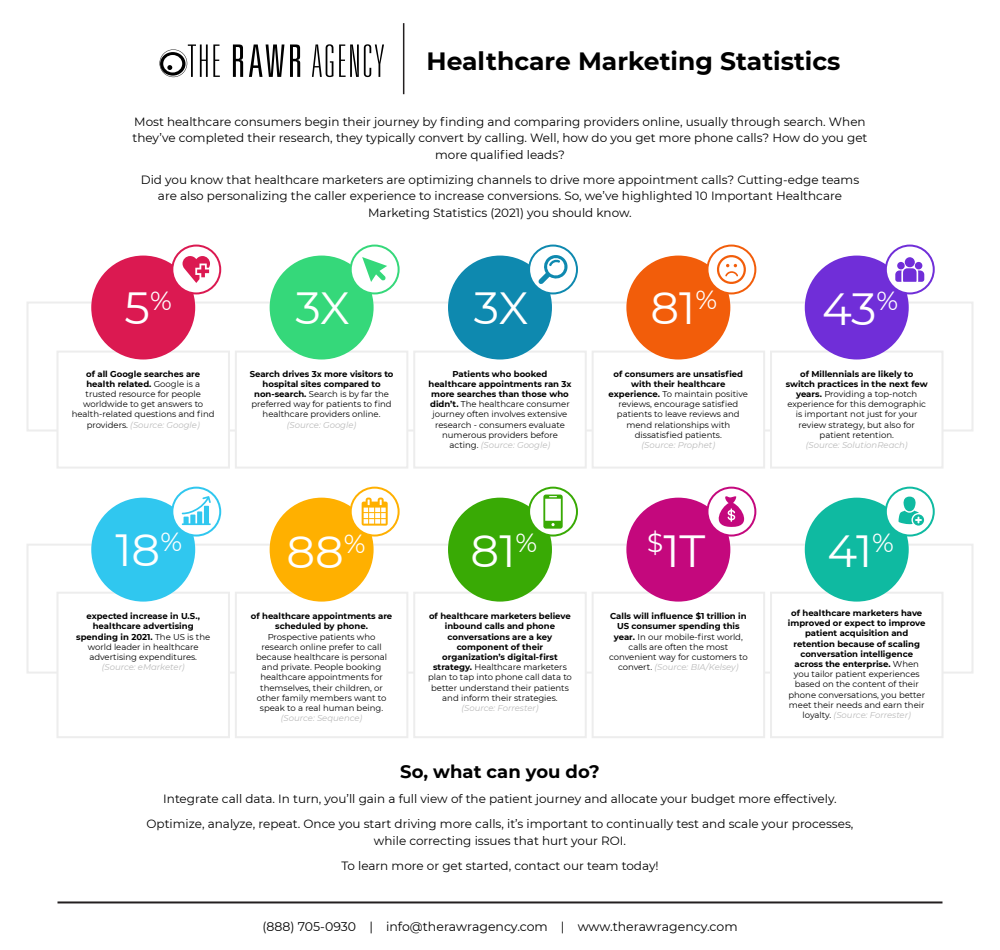
<style>
.page{position:relative;width:1000px;height:950px;background:#fff}
.page>*{position:absolute;margin:0;border:0;box-sizing:border-box;transform-origin:0 0}
.t1{font:45px "Montserrat";color:#fff}
.t2{font:700 25px "Montserrat";color:#000}
.t3{font:700 18px "Montserrat";color:#000}
.t4{font:12.5px "Montserrat";color:#000}
.t5{font:12px/16.5px "Montserrat";color:#000;text-align:center}
.t6{font:8.5px/10.2px "Montserrat";color:#000;text-align:center}
.t7{font:700 8.5px/10.2px "Montserrat";color:#000;text-align:center}
.t8{font:italic 8.5px "Montserrat";color:#bababa}
.s1{font-weight:700}
.s2{font-style:italic;color:#bababa}
.s3{font-weight:400}
.s4{font-weight:400;font-style:italic;color:#bababa}
</style>
<div class="page">
<div style="left:56px;top:351px;width:174px;height:118px;background:#fff;border:2px solid #ededed"></div>
<div style="left:235px;top:351px;width:173px;height:118px;background:#fff;border:2px solid #ededed"></div>
<div style="left:413px;top:351px;width:174px;height:118px;background:#fff;border:2px solid #ededed"></div>
<div style="left:592px;top:351px;width:173px;height:118px;background:#fff;border:2px solid #ededed"></div>
<div style="left:770px;top:351px;width:174px;height:118px;background:#fff;border:2px solid #ededed"></div>
<div style="left:56px;top:592px;width:174px;height:146px;background:#fff;border:2px solid #ededed"></div>
<div style="left:235px;top:592px;width:173px;height:146px;background:#fff;border:2px solid #ededed"></div>
<div style="left:413px;top:592px;width:174px;height:146px;background:#fff;border:2px solid #ededed"></div>
<div style="left:592px;top:592px;width:173px;height:146px;background:#fff;border:2px solid #ededed"></div>
<div style="left:770px;top:592px;width:174px;height:146px;background:#fff;border:2px solid #ededed"></div>
<div style="left:91px;top:256px;width:104px;height:104px;background:#db1951;border-radius:50%"></div>
<div style="left:270px;top:256px;width:104px;height:104px;background:#35d87a;border-radius:50%"></div>
<div style="left:448px;top:256px;width:104px;height:104px;background:#0e89af;border-radius:50%"></div>
<div style="left:626px;top:256px;width:104px;height:104px;background:#f25d0a;border-radius:50%"></div>
<div style="left:805px;top:256px;width:104px;height:104px;background:#702ed8;border-radius:50%"></div>
<div style="left:91px;top:498px;width:104px;height:104px;background:#30c7ef;border-radius:50%"></div>
<div style="left:270px;top:498px;width:104px;height:104px;background:#ffb000;border-radius:50%"></div>
<div style="left:448px;top:498px;width:104px;height:104px;background:#39aa05;border-radius:50%"></div>
<div style="left:626px;top:498px;width:104px;height:104px;background:#c4087d;border-radius:50%"></div>
<div style="left:805px;top:498px;width:104px;height:104px;background:#0fbaa1;border-radius:50%"></div>
<div style="left:172px;top:246px;width:48px;height:47px;background:#fff;border-radius:50%"></div>
<div style="left:171px;top:245px;width:50px;height:49px;border:2px solid #db1951;border-radius:50%"></div>
<svg style="left:172px;top:488px;width:48px;height:48px"></svg>
<div style="left:171px;top:487px;width:50px;height:50px;border:2px solid #30c7ef;border-radius:50%"></div>
<svg style="left:351px;top:488px;width:48px;height:48px"></svg>
<div style="left:350px;top:487px;width:50px;height:50px;border:2px solid #ffb000;border-radius:50%"></div>
<div style="left:351px;top:246px;width:48px;height:47px;background:#fff;border-radius:50%"></div>
<div style="left:350px;top:245px;width:50px;height:49px;border:2px solid #35d87a;border-radius:50%"></div>
<div style="left:529px;top:246px;width:48px;height:47px;background:#fff;border-radius:50%"></div>
<div style="left:528px;top:245px;width:50px;height:49px;border:2px solid #0e89af;border-radius:50%"></div>
<div style="left:707px;top:246px;width:48px;height:47px;background:#fff;border-radius:50%"></div>
<div style="left:706px;top:245px;width:50px;height:49px;border:2px solid #f25d0a;border-radius:50%"></div>
<div style="left:886px;top:246px;width:48px;height:47px;background:#fff;border-radius:50%"></div>
<div style="left:885px;top:245px;width:50px;height:49px;border:2px solid #702ed8;border-radius:50%"></div>
<div style="left:529px;top:488px;width:48px;height:48px;background:#fff;border-radius:50%"></div>
<div style="left:528px;top:487px;width:50px;height:50px;border:2px solid #39aa05;border-radius:50%"></div>
<svg style="left:707px;top:488px;width:48px;height:48px"></svg>
<div style="left:706px;top:487px;width:50px;height:50px;border:2px solid #c4087d;border-radius:50%"></div>
<div style="left:886px;top:488px;width:48px;height:48px;background:#fff;border-radius:50%"></div>
<div style="left:885px;top:487px;width:50px;height:50px;border:2px solid #0fbaa1;border-radius:50%"></div>
<svg style="left:362px;top:498px;width:26px;height:28px"></svg>
<svg style="left:543px;top:495px;width:20px;height:34px"></svg>
<svg style="left:362px;top:257px;width:25px;height:25px"></svg>
<svg style="left:183px;top:256px;width:27px;height:27px"></svg>
<svg style="left:710px;top:495px;width:45px;height:34px"></svg>
<svg style="left:233px;top:44px;width:10px;height:33px"></svg>
<svg style="left:249px;top:44px;width:35px;height:33px"></svg>
<svg style="left:290px;top:44px;width:10px;height:33px"></svg>
<svg style="left:312px;top:44px;width:21px;height:33px"></svg>
<svg style="left:339px;top:44px;width:45px;height:33px"></svg>
<svg style="left:160px;top:44px;width:60px;height:33px"></svg>
<hr style="left:403px;top:23px;width:1px;height:71px;background:#231f20">
<hr style="left:58px;top:901px;width:884px;height:2px;background:#231f20">
<svg style="left:895px;top:257px;width:29px;height:25px"></svg>
<svg style="left:538px;top:255px;width:30px;height:29px"></svg>
<svg style="left:182px;top:496px;width:29px;height:29px"></svg>
<svg style="left:898px;top:497px;width:26px;height:29px"></svg>
<svg style="left:717px;top:255px;width:29px;height:29px"></svg>
<h2 class="t2" style="left:427px;top:43px;width:415px">Healthcare Marketing Statistics</h2>
<p class="t5" style="left:132px;top:113px;width:737px">Most healthcare consumers begin their journey by finding and comparing providers online, usually through search. When they’ve completed their research, they typically convert by calling. Well, how do you get more phone calls? How do you get more qualified leads?</p>
<p class="t5" style="left:141px;top:171px;width:720px">Did you know that healthcare marketers are optimizing channels to drive more appointment calls? Cutting-edge teams are also personalizing the caller experience to increase conversions. So, we’ve highlighted 10 Important Healthcare<br>Marketing Statistics (2021) you should know.</p>
<h1 class="t1" style="left:125px;top:278px;width:49px">5<sup>%</sup></h1>
<h1 class="t1" style="left:295px;top:277px;width:56px">3X</h1>
<h1 class="t1" style="left:474px;top:277px;width:56px">3X</h1>
<h1 class="t1" style="left:651px;top:277px;width:68px">81<sup>%</sup></h1>
<h1 class="t1" style="left:822px;top:278px;width:78px">43<sup>%</sup></h1>
<p class="t6" style="left:72px;top:368px;width:144px"><span class="s1">of all Google searches are health related.</span> Google is a trusted resource for people worldwide to get answers to health-related questions and find providers. <span class="s2">(Source: Google)</span></p>
<p class="t6" style="left:250px;top:368px;width:145px"><span class="s1">Search drives 3x more visitors to hospital sites compared to non-search.</span> Search is by far the preferred way for patients to find healthcare providers online.</p>
<p class="t8" style="left:287px;top:419px;width:71px">(Source: Google)</p>
<p class="t6" style="left:428px;top:368px;width:145px"><span class="s1">Patients who booked healthcare appointments ran 3x more searches than those who didn’t.</span> The healthcare consumer journey often involves extensive research - consumers evaluate numerous providers before acting. <span class="s2">(Source: Google)</span></p>
<p class="t6" style="left:609px;top:368px;width:141px"><span class="s1">of consumers are unsatisfied with their healthcare experience.</span> To maintain positive reviews, encourage satisfied patients to leave reviews and mend relationships with dissatisfied patients.</p>
<p class="t8" style="left:642px;top:439px;width:75px">(Source: Prophet)</p>
<p class="t6" style="left:786px;top:368px;width:144px"><span class="s1">of Millennials are likely to switch practices in the next few years.</span> Providing a top-notch experience for this demographic is important not just for your review strategy, but also for patient retention.</p>
<p class="t8" style="left:806px;top:439px;width:103px">(Source: SolutionReach)</p>
<h1 class="t1" style="left:115px;top:519px;width:68px">18<sup>%</sup></h1>
<h1 class="t1" style="left:287px;top:521px;width:81px">88<sup>%</sup></h1>
<h1 class="t1" style="left:471px;top:520px;width:68px">81<sup>%</sup></h1>
<h1 class="t1" style="left:647px;top:520px;width:60px"><sup>$</sup>1T</h1>
<h1 class="t1" style="left:827px;top:520px;width:68px">41<sup>%</sup></h1>
<p class="t7" style="left:76px;top:611px;width:136px">expected increase in U.S., healthcare advertising spending in 2021. <span class="s3">The US is the world leader in healthcare advertising expenditures.</span></p>
<p class="t8" style="left:102px;top:661px;width:85px">(Source: eMarketer)</p>
<p class="t7" style="left:251px;top:611px;width:143px">of healthcare appointments are scheduled by phone.</p>
<p class="t6" style="left:256px;top:631px;width:133px">Prospective patients who research online prefer to call because healthcare is personal and private. People booking healthcare appointments for themselves, their children, or other family members want to speak to a real human being.</p>
<p class="t8" style="left:281px;top:712px;width:83px">(Source: Sequence)</p>
<p class="t7" style="left:428px;top:611px;width:145px">of healthcare marketers believe inbound calls and phone conversations are a key component of their organization’s digital-first strategy. <span class="s3">Healthcare marketers plan to tap into phone call data to better understand their patients and inform their strategies.</span></p>
<p class="t8" style="left:461px;top:702px;width:79px">(Source: Forrester)</p>
<p class="t6" style="left:609px;top:611px;width:140px"><span class="s1">Calls will influence $1 trillion in<br>US consumer spending this year.</span> In our mobile-first world, calls are often the most convenient way for customers to convert. <span class="s2">(Source: BIA/Kelsey)</span></p>
<p class="t7" style="left:788px;top:608px;width:139px">of healthcare marketers have improved or expect to improve patient acquisition and retention because of scaling conversation intelligence across the enterprise. <span class="s3">When you tailor patient experiences based on the content of their phone conversations, you better meet their needs and earn their loyalty.</span> <span class="s4">(Source: Forrester)</span></p>
<h3 class="t3" style="left:400px;top:759px;width:201px">So, what can you do?</h3>
<p class="t5" style="left:147px;top:786px;width:708px;line-height:25px">Integrate call data. In turn, you’ll gain a full view of the patient journey and allocate your budget more effectively.<br>Optimize, analyze, repeat. Once you start driving more calls, it’s important to continually test and scale your processes,</p>
<h3 class="t5" style="left:341px;top:828px;width:319px;line-height:25px">while correcting issues that hurt your ROI.<br>To learn more or get started, contact our team today!</h3>
<h3 class="t4" style="left:262px;top:918px;width:477px">(888) 705-0930 | info@therawragency.com | www.therawragency.com</h3>
</div>
